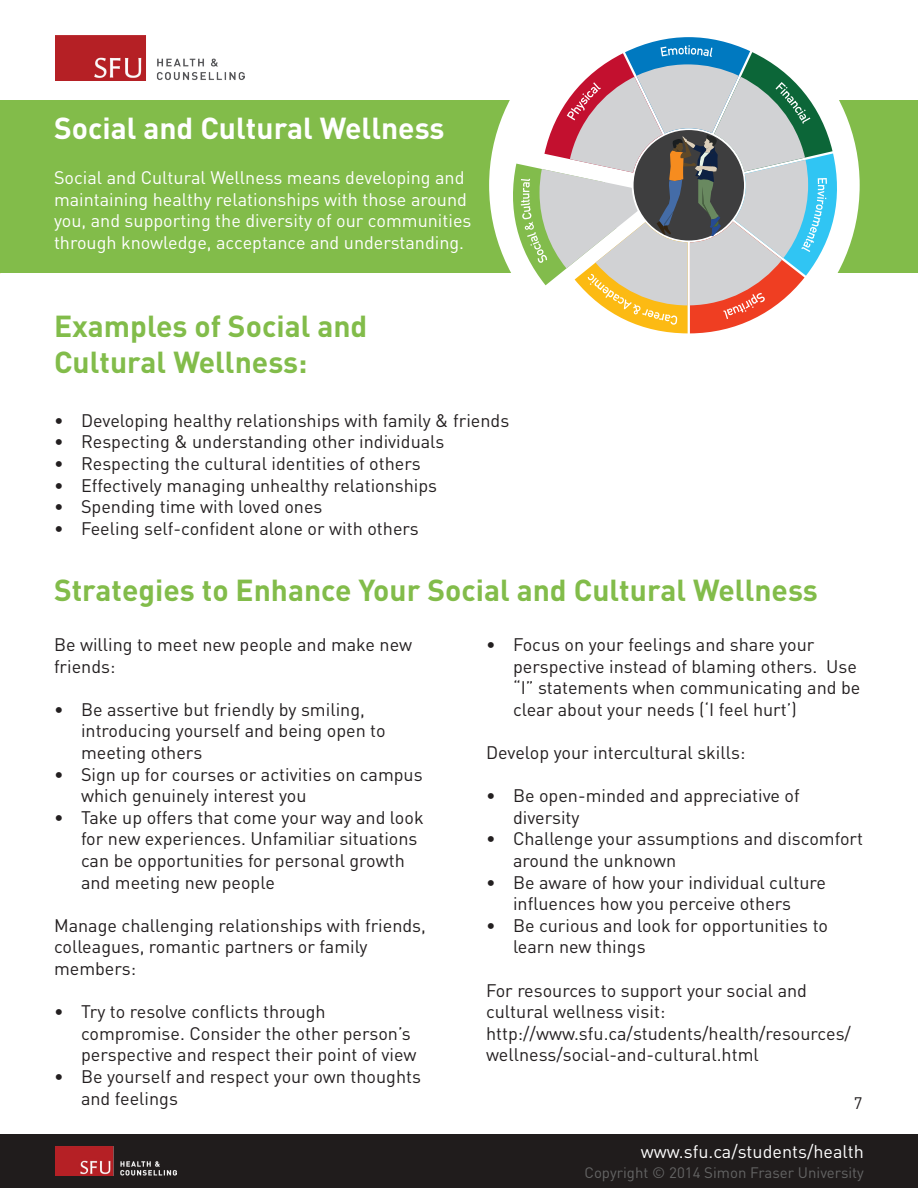
<style>
.page{position:relative;width:918px;height:1188px;background:#fff}
.page>*{position:absolute;margin:0;border:0;box-sizing:border-box;transform-origin:0 0}
.t1{font:700 30px/36px "DIN Pro";color:#82bc4a}
.t2{font:700 30px "DIN Pro";color:#fff}
.t3{font:18px/21.6px "DIN Pro";color:#231f20}
.t4{font:18px/21.6px "DIN Pro";color:#fff}
.t5{font:16.5px "DIN Pro";color:#231f20}
.t6{font:15px "DIN Pro";color:#646464}
</style>
<div class="page">
<div style="left:0;top:1134px;width:918px;height:54px;background:#201c1c"></div>
<img style="left:56px;top:36px;width:189px;height:45px">
<img style="left:56px;top:1147px;width:120px;height:28px">
<div style="left:0;top:100px;width:918px;height:173px;background:#82bc4a"></div>
<div style="left:489px;top:0;width:371px;height:371px;background:#fff;border-radius:50%"></div>
<svg style="left:507px;top:37px;width:336px;height:296px"></svg>
<h1 class="t2" style="left:54px;top:108px;width:392px">Social and Cultural Wellness</h1>
<p class="t4" style="left:54px;top:166px;width:419px">Social and Cultural Wellness means developing and maintaining healthy relationships with those around you, and supporting the diversity of our communities through knowledge, acceptance and understanding.</p>
<h1 class="t1" style="left:54px;top:307px;width:315px">Examples of Social and<br>Cultural Wellness:</h1>
<p class="t3" style="left:54px;top:409px;width:457px">• Developing healthy relationships with family &amp; friends</p>
<p class="t3" style="left:54px;top:430px;width:392px">• Respecting &amp; understanding other individuals</p>
<p class="t3" style="left:54px;top:452px;width:368px">• Respecting the cultural identities of others</p>
<p class="t3" style="left:54px;top:474px;width:385px">• Effectively managing unhealthy relationships</p>
<p class="t3" style="left:54px;top:495px;width:270px">• Spending time with loved ones</p>
<p class="t3" style="left:54px;top:517px;width:366px">• Feeling self-confident alone or with others</p>
<h1 class="t1" style="left:54px;top:571px;width:765px">Strategies to Enhance Your Social and Cultural Wellness</h1>
<p class="t3" style="left:54px;top:633px;width:360px">Be willing to meet new people and make new friends:</p>
<p class="t3" style="left:81px;top:698px;width:306px;text-indent:-27px">• Be assertive but friendly by smiling, introducing yourself and being open to meeting others</p>
<p class="t3" style="left:81px;top:762px;width:343px;text-indent:-27px">• Sign up for courses or activities on campus which genuinely interest you</p>
<p class="t3" style="left:81px;top:806px;width:344px;text-indent:-27px">• Take up offers that come your way and look for new experiences. Unfamiliar situations can be opportunities for personal growth and meeting new people</p>
<p class="t3" style="left:54px;top:914px;width:373px">Manage challenging relationships with friends, colleagues, romantic partners or family members:</p>
<p class="t3" style="left:81px;top:1000px;width:337px;text-indent:-27px">• Try to resolve conflicts through compromise. Consider the other person’s perspective and respect their point of view</p>
<p class="t3" style="left:81px;top:1065px;width:342px;text-indent:-27px">• Be yourself and respect your own thoughts and feelings</p>
<p class="t3" style="left:513px;top:633px;width:349px;text-indent:-27px">• Focus on your feelings and share your perspective instead of blaming others. Use “I” statements when communicating and be clear about your needs (‘I feel hurt’)</p>
<p class="t3" style="left:486px;top:741px;width:261px">Develop your intercultural skills:</p>
<p class="t3" style="left:513px;top:784px;width:288px;text-indent:-27px">• Be open-minded and appreciative of diversity</p>
<p class="t3" style="left:513px;top:827px;width:352px;text-indent:-27px">• Challenge your assumptions and discomfort around the unknown</p>
<p class="t3" style="left:486px;top:870px;width:342px;text-align:center">• Be aware of how your individual culture influences how you perceive others</p>
<p class="t3" style="left:513px;top:914px;width:317px;text-indent:-27px">• Be curious and look for opportunities to learn new things</p>
<p class="t3" style="left:486px;top:978px;width:367px">For resources to support your social and cultural wellness visit: http://www.sfu.ca/students/health/resources/ wellness/social-and-cultural.html</p>
<p class="t5" style="left:854px;top:1092px;width:10px">7</p>
<p class="t4" style="left:641px;top:1140px;width:225px">www.sfu.ca/students/health</p>
<p class="t6" style="left:584px;top:1162px;width:281px">Copyright © 2014 Simon Fraser University</p>
</div>
